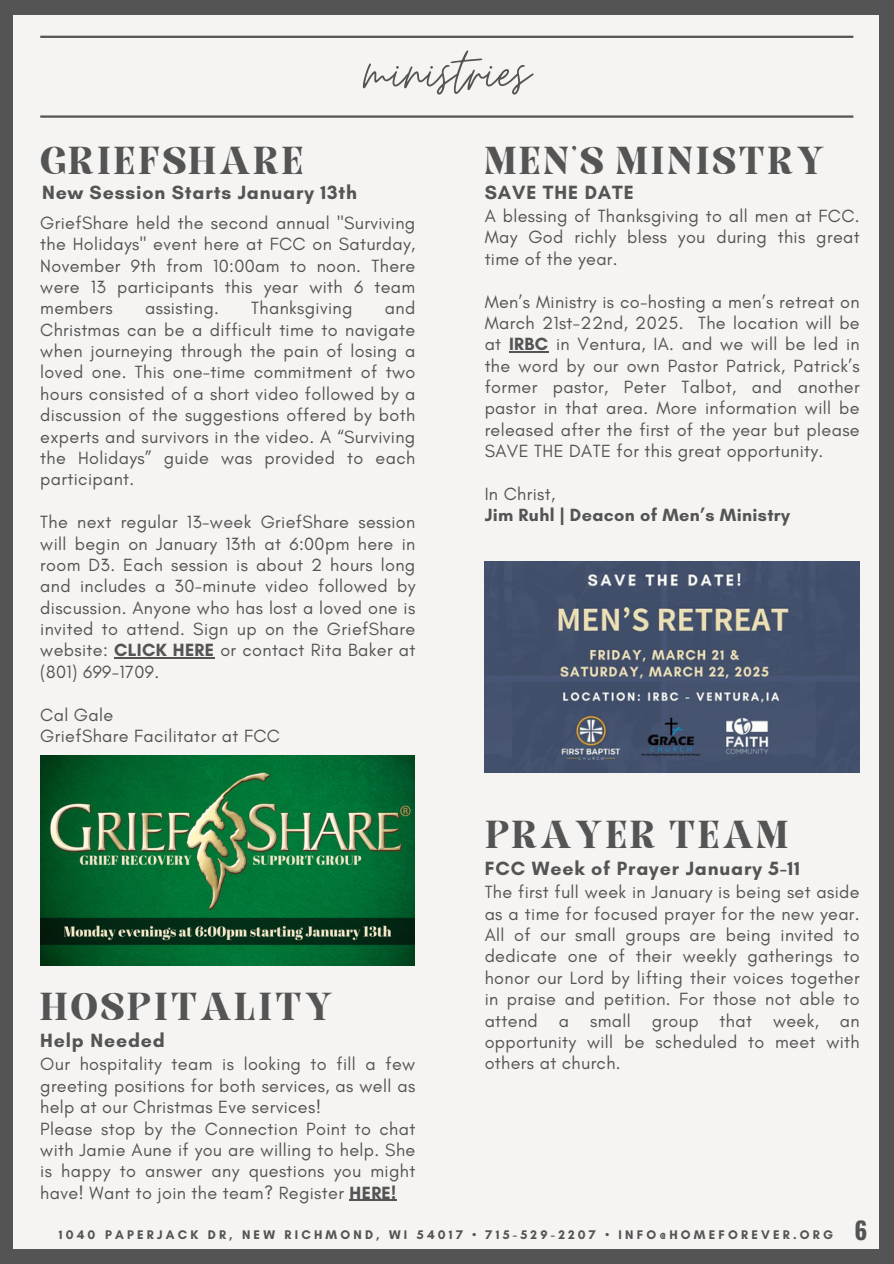
<style>
.page{position:relative;width:894px;height:1264px;background:#fff}
.page>*{position:absolute;margin:0;border:0;box-sizing:border-box;transform-origin:0 0}
.t1{font:69.75px "Moon Time";color:#545454}
.t2{font:37.5px "Elika Gorica";letter-spacing:.07em;color:#545454}
.t3{font:700 24px "Oswald";color:#545454}
.t4{font:700 19.5px "Glacial Indifference";letter-spacing:.045em;color:#545454}
.t5{font:18px/21.3px "Glacial Indifference";letter-spacing:.02em;color:#545454;text-align:justify}
.t6{font:700 18px/21.3px "Glacial Indifference";letter-spacing:.02em;color:#545454}
.t7{font:700 12.75px "Glacial Indifference";letter-spacing:.25em;color:#545454}
.s1{font-weight:700}
.s2{font-weight:400}
</style>
<div class="page">
<div style="left:0;top:0;width:893px;height:1263px;background:#545454"></div>
<div style="left:14px;top:15px;width:864px;height:1233px;background:#f6f4f2"></div>
<hr style="left:40px;top:115px;width:813px;height:3px;background:#545454">
<hr style="left:40px;top:36px;width:813px;height:2px;background:#545454">
<img style="left:40px;top:755px;width:374px;height:211px">
<img style="left:484px;top:561px;width:375px;height:212px">
<hr style="left:509px;top:351px;width:39px;height:1px;background:#545454">
<hr style="left:114px;top:657px;width:100px;height:1px;background:#545454">
<hr style="left:349px;top:1199px;width:47px;height:1px;background:#545454">
<h5 class="t1" style="left:363px;top:30px;width:168px">ministries</h5>
<p class="t2" style="left:40px;top:145px;width:264px">GRIEFSHARE</p>
<h5 class="t4" style="left:42px;top:181px;width:316px">New Session Starts January 13th</h5>
<p class="t5" style="left:40px;top:212px;width:376px">GriefShare held the second annual "Surviving the Holidays" event here at FCC on Saturday, November 9th from 10:00am to noon. There were 13 participants this year with 6 team members</p>
<p class="t5" style="left:40px;top:297px;width:376px;text-indent:344px">and Christmas can be a difficult time to navigate when journeying through the pain of losing a loved one. This one-time commitment of two hours consisted of a short video followed by a discussion of the suggestions offered by both experts and survivors in the video. A “Surviving the Holidays” guide was provided to each participant.</p>
<h2 class="t5" style="left:40px;top:511px;width:376px">The next regular 13-week GriefShare session will begin on January 13th at 6:00pm here in room D3. Each session is about 2 hours long and includes a 30-minute video followed by discussion. Anyone who has lost a loved one is invited to attend. Sign up on the GriefShare website: <span class="s1">CLICK HERE</span> or contact Rita Baker at (801) 699-1709.</h2>
<h4 class="t5" style="left:40px;top:703px;width:241px">Cal Gale<br>GriefShare Facilitator at FCC</h4>
<p class="t5" style="left:145px;top:297px;width:75px">assisting.</p>
<p class="t5" style="left:251px;top:297px;width:103px">Thanksgiving</p>
<p class="t2" style="left:40px;top:992px;width:294px">HOSPITALITY</p>
<h2 class="t4" style="left:40px;top:1028px;width:126px">Help Needed</h2>
<h5 class="t5" style="left:40px;top:1053px;width:376px;text-align:left">Our hospitality team is looking to fill a few greeting positions for both services, as well as help at our Christmas Eve services!<br>Please stop by the Connection Point to chat with Jamie Aune if you are willing to help. She is happy to answer any questions you might have! Want to join the team? Register <span class="s1">HERE!</span></h5>
<h2 class="t2" style="left:484px;top:145px;width:341px">MEN’S MINISTRY</h2>
<h4 class="t4" style="left:484px;top:181px;width:150px">SAVE THE DATE</h4>
<p class="t5" style="left:484px;top:205px;width:376px">A blessing of Thanksgiving to all men at FCC.<br>May God richly bless you during this great time of the year.</p>
<h1 class="t5" style="left:484px;top:290px;width:376px">Men’s Ministry is co-hosting a men’s retreat on March 21st-22nd, 2025. The location will be at <span class="s1">IRBC</span> in Ventura, IA. and we will be led in the word by our own Pastor Patrick, Patrick’s former pastor, Peter Talbot, and another pastor in that area. More information will be released after the first of the year but please SAVE THE DATE for this great opportunity.</h1>
<p class="t6" style="left:484px;top:483px;width:307px"><span class="s2">In Christ,<br></span>Jim Ruhl | Deacon of Men’s Ministry</p>
<h5 class="t2" style="left:484px;top:819px;width:305px">PRAYER TEAM</h5>
<p class="t4" style="left:484px;top:856px;width:317px">FCC Week of Prayer January 5-11</p>
<h5 class="t5" style="left:484px;top:881px;width:376px">The first full week in January is being set aside as a time for focused prayer for the new year.<br>All of our small groups are being invited to dedicate one of their weekly gatherings to honor our Lord by lifting their voices together in praise and petition. For those not able to attend a small group that week, an opportunity will be scheduled to meet with others at church.</h5>
<h5 class="t7" style="left:59px;top:1226px;width:775px">1040 PAPERJACK DR, NEW RICHMOND, WI 54017 • 715-529-2207 • INFO@HOMEFOREVER.ORG</h5>
<h5 class="t3" style="left:854px;top:1211px;width:14px">6</h5>
</div>
